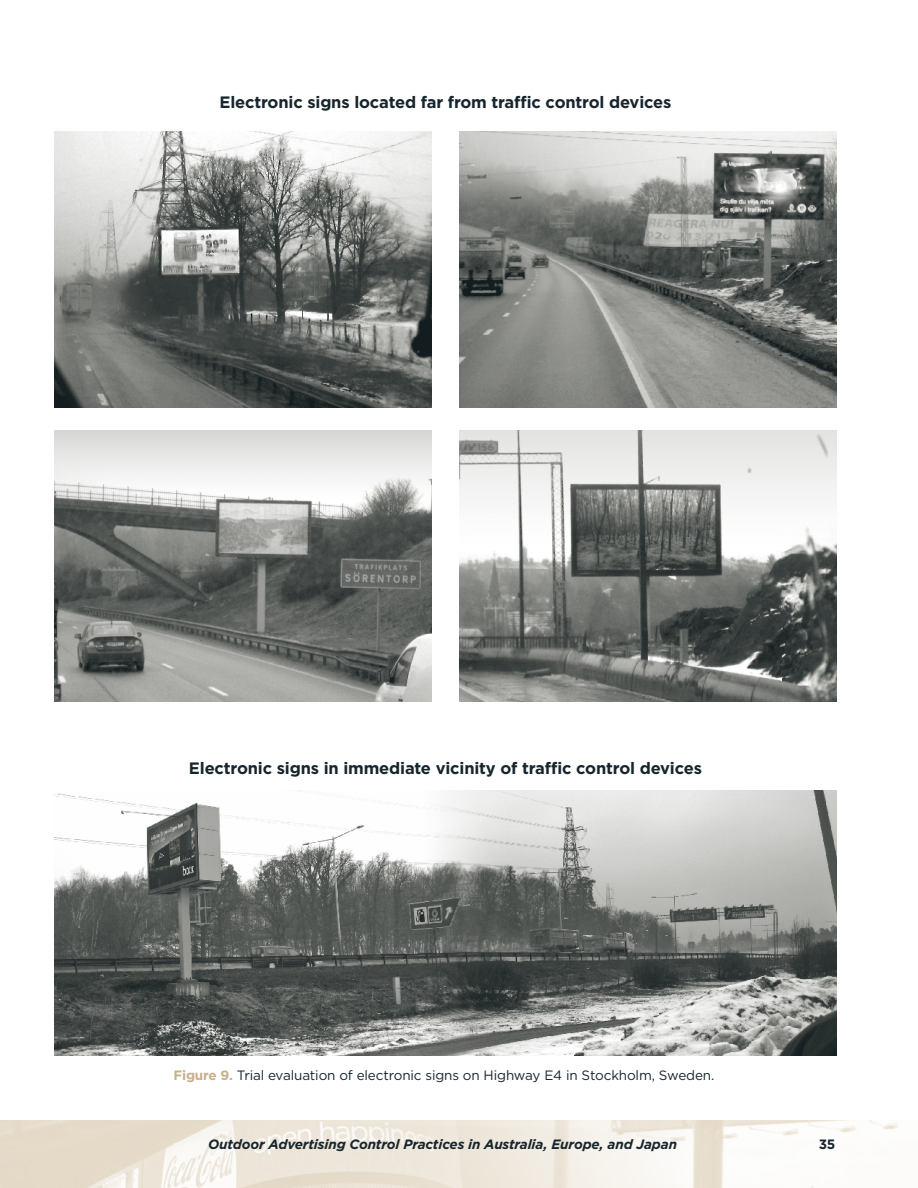
<style>
.page{position:relative;width:918px;height:1188px;background:#fff}
.page>*{position:absolute;margin:0;border:0;box-sizing:border-box;transform-origin:0 0}
.t1{font:700 16.5px "Gotham";letter-spacing:-.01em;color:#17252d}
.t2{font:13.5px "Gotham";letter-spacing:-.01em;color:#17252d}
.t3{font:italic 700 13.5px "Gotham";letter-spacing:-.01em;color:#17252d}
.t4{font:700 13.5px "Gotham";color:#17252d}
.s1{font-weight:700;color:#c8b18b}
</style>
<div class="page">
<img style="left:0;top:1120px;width:898px;height:68px">
<img style="left:54px;top:132px;width:378px;height:276px">
<img style="left:54px;top:431px;width:378px;height:271px">
<img style="left:54px;top:791px;width:783px;height:265px">
<img style="left:459px;top:132px;width:378px;height:276px">
<img style="left:459px;top:431px;width:378px;height:271px">
<p class="t1" style="left:220px;top:91px;width:453px">Electronic signs located far from traffic control devices</p>
<p class="t1" style="left:189px;top:757px;width:515px">Electronic signs in immediate vicinity of traffic control devices</p>
<p class="t2" style="left:173px;top:1067px;width:543px"><span class="s1">Figure 9.</span> Trial evaluation of electronic signs on Highway E4 in Stockholm, Sweden.</p>
<p class="t3" style="left:208px;top:1135px;width:471px">Outdoor Advertising Control Practices in Australia, Europe, and Japan</p>
<p class="t4" style="left:819px;top:1135px;width:18px">35</p>
</div>
